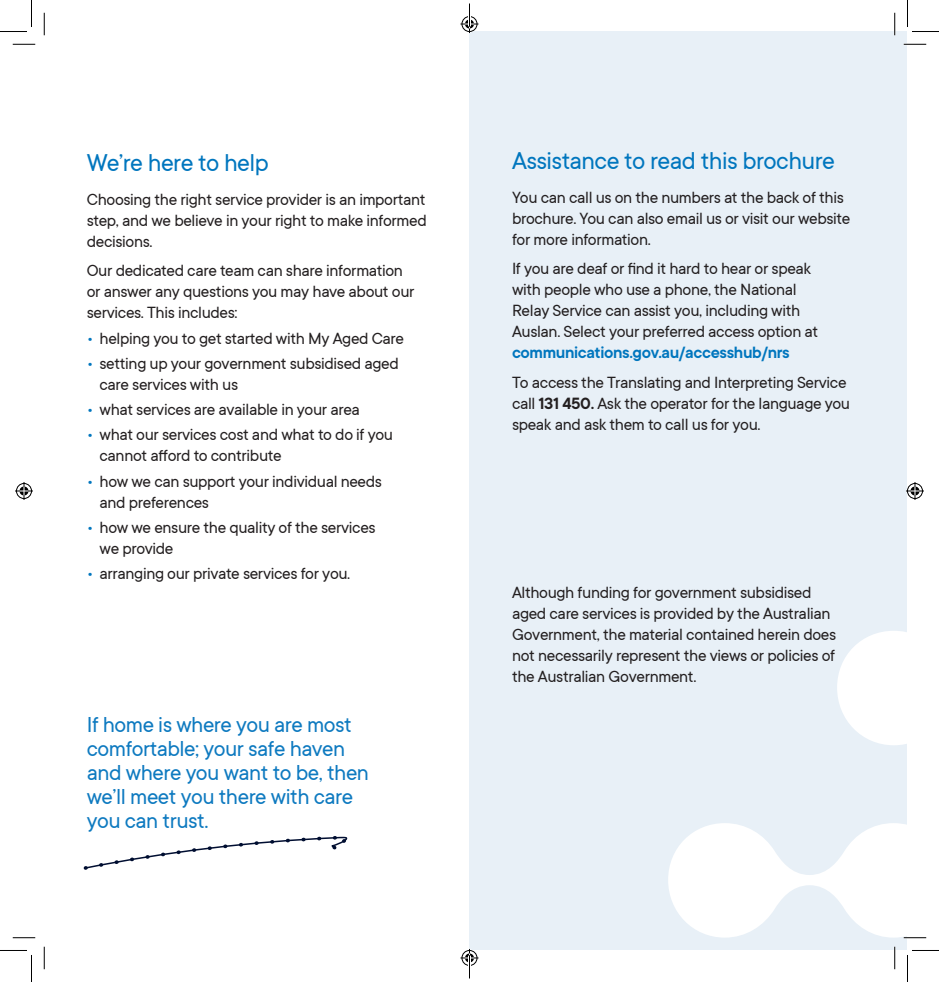
<style>
.page{position:relative;width:939px;height:982px;background:#fff}
.page>*{position:absolute;margin:0;border:0;box-sizing:border-box;transform-origin:0 0}
.Heading_1___Blue{font:27px "TT Commons";letter-spacing:-.02em;color:#0076be}
.Pull_Quote{font:24px/24px "TT Commons";letter-spacing:-.02em;color:#0e7ac0}
.Text{font:18px/21px "TT Commons";letter-spacing:-.02em;color:#231f20}
.s1{color:#0076be}
.s2{font-weight:600;color:#0076be}
.s3{font-weight:600}
</style>
<div class="page">
<div style="left:469px;top:31px;width:438px;height:919px;background:#e8f0f7"></div>
<svg style="left:83px;top:836px;width:265px;height:34px"></svg>
<svg style="left:837px;top:631px;width:70px;height:114px"></svg>
<hr style="left:904px;top:43px;width:22px;height:2px;background:#fff">
<hr style="left:894px;top:13px;width:2px;height:22px;background:#fff">
<hr style="left:894px;top:946px;width:2px;height:23px;background:#fff">
<svg style="left:13px;top:44px;width:22px;height:1px"></svg>
<svg style="left:904px;top:44px;width:22px;height:1px"></svg>
<svg style="left:13px;top:937px;width:22px;height:1px"></svg>
<svg style="left:668px;top:823px;width:258px;height:115px"></svg>
<svg style="left:44px;top:13px;width:1px;height:22px"></svg>
<svg style="left:44px;top:946px;width:1px;height:23px"></svg>
<svg style="left:894px;top:13px;width:1px;height:22px"></svg>
<svg style="left:894px;top:946px;width:1px;height:23px"></svg>
<svg style="left:0;top:0;width:32px;height:32px"></svg>
<svg style="left:0;top:950px;width:32px;height:31px"></svg>
<svg style="left:907px;top:0;width:32px;height:32px"></svg>
<svg style="left:907px;top:950px;width:32px;height:31px"></svg>
<svg style="left:15px;top:482px;width:18px;height:18px"></svg>
<svg style="left:906px;top:482px;width:18px;height:18px"></svg>
<svg style="left:460px;top:4px;width:18px;height:29px"></svg>
<svg style="left:460px;top:949px;width:18px;height:29px"></svg>
<p class="Heading_1___Blue" style="left:87px;top:148px;width:184px">We’re here to help</p>
<p class="Text" style="left:87px;top:189px;width:342px;text-align:justify">Choosing the right service provider is an important step, and we believe in your right to make informed decisions.</p>
<p class="Text" style="left:87px;top:260px;width:329px">Our dedicated care team can share information or answer any questions you may have about our services. This includes:</p>
<p class="Text" style="left:87px;top:328px;width:319px"><span class="s1">•</span> helping you to get started with My Aged Care</p>
<p class="Text" style="left:100px;top:353px;width:301px;text-indent:-13px"><span class="s1">•</span> setting up your government subsidised aged care services with us</p>
<p class="Text" style="left:87px;top:399px;width:275px"><span class="s1">•</span> what services are available in your area</p>
<p class="Text" style="left:100px;top:424px;width:295px;text-indent:-13px"><span class="s1">•</span> what our services cost and what to do if you cannot afford to contribute</p>
<p class="Text" style="left:100px;top:471px;width:284px;text-indent:-13px"><span class="s1">•</span> how we can support your individual needs and preferences</p>
<p class="Text" style="left:100px;top:517px;width:278px;text-indent:-13px"><span class="s1">•</span> how we ensure the quality of the services we provide</p>
<p class="Text" style="left:87px;top:563px;width:265px"><span class="s1">•</span> arranging our private services for you.</p>
<p class="Pull_Quote" style="left:87px;top:712px;width:284px">If home is where you are most comfortable; your safe haven and where you want to be, then we’ll meet you there with care you can trust.</p>
<p class="Heading_1___Blue" style="left:512px;top:146px;width:325px">Assistance to read this brochure</p>
<p class="Text" style="left:512px;top:187px;width:340px">You can call us on the numbers at the back of this brochure. You can also email us or visit our website for more information.</p>
<p class="Text" style="left:512px;top:258px;width:308px">If you are deaf or find it hard to hear or speak with people who use a phone, the National Relay Service can assist you, including with Auslan. Select your preferred access option at <span class="s2">communications.gov.au/accesshub/nrs</span></p>
<p class="Text" style="left:512px;top:372px;width:340px">To access the Translating and Interpreting Service call <span class="s3">131 450.</span> Ask the operator for the language you speak and ask them to call us for you.</p>
<p class="Text" style="left:512px;top:582px;width:326px">Although funding for government subsidised aged care services is provided by the Australian Government, the material contained herein does not necessarily represent the views or policies of the Australian Government.</p>
</div>
